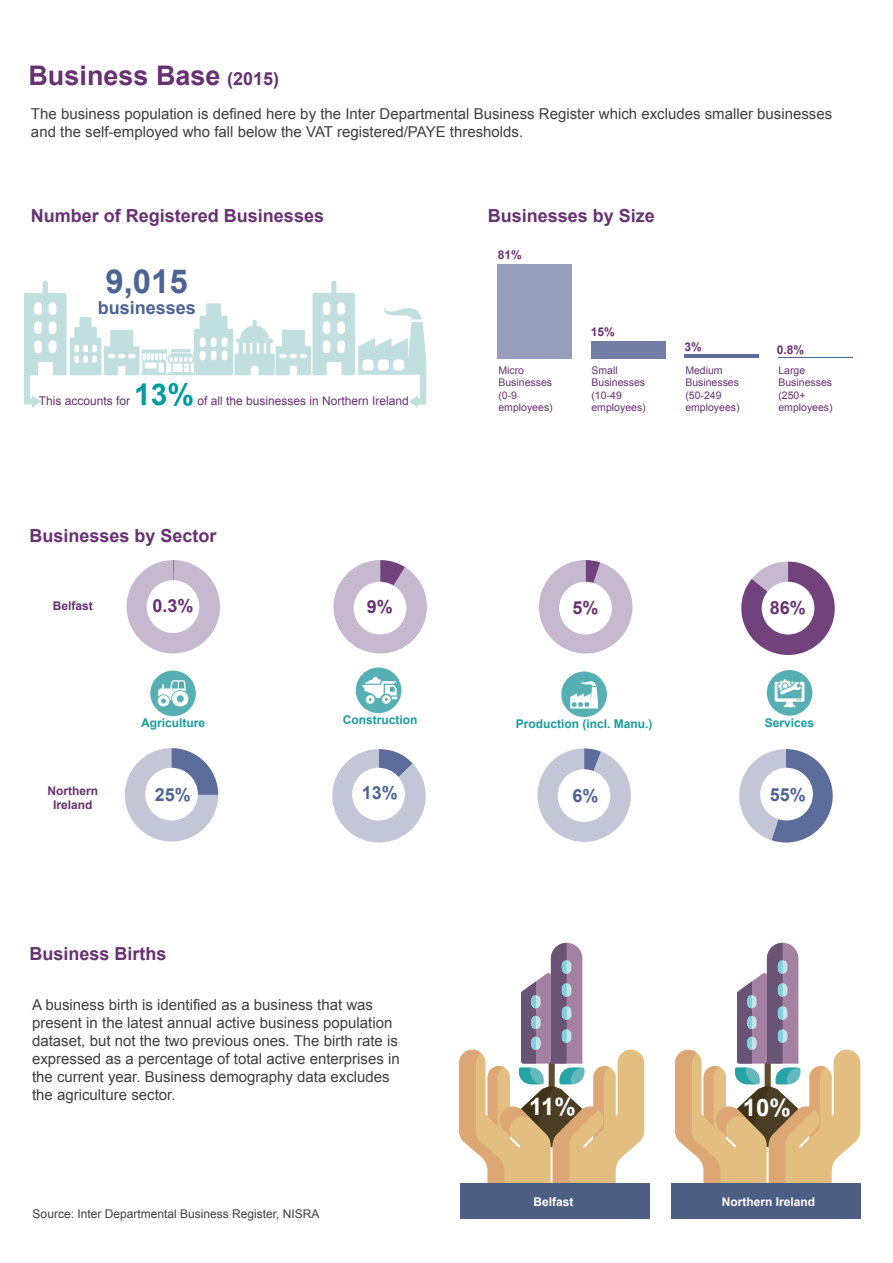
<style>
.page{position:relative;width:893px;height:1263px;background:#fff}
.page>*{position:absolute;margin:0;border:0;box-sizing:border-box;transform-origin:0 0}
.t1{font:700 33px "Arial";color:#4d6394}
.t2{font:700 30px "Arial";color:#029c9f}
.t3{font:700 27px "Arial";color:#683172}
.t4{font:700 24px "Arial";color:#fff}
.t5{font:700 18px "Arial";color:#683172}
.t6{font:700 18px "Arial";color:#4d6394}
.t7{font:15px/18px "Arial";color:#3e3e3f}
.t8{font:700 12px "Arial";color:#1a9b9f}
.t9{font:12px "Arial";color:#683172}
.t10{font:12px "Arial";color:#3e3e3f}
.t11{font:700 12px/14.4px "Arial";color:#683172;text-align:center}
.t12{font:700 12px "Arial";color:#fff}
.t13{font:700 12px "Arial";color:#653272}
.t14{font:10.5px/12.6px "Arial";color:#683172}
.s1{font-size:18px}
</style>
<div class="page">
<hr style="left:778px;top:357px;width:74px;height:1px;background:#4d6394">
<hr style="left:684px;top:355px;width:75px;height:3px;background:#5c6d9b">
<div style="left:591px;top:341px;width:74px;height:17px;background:#737ea6"></div>
<div style="left:497px;top:264px;width:75px;height:94px;background:#969ebc"></div>
<div style="left:126px;top:560px;width:94px;height:94px;background:#c5b8cf;border-radius:46px"></div>
<svg style="left:173px;top:560px;width:1px;height:20px"></svg>
<svg style="left:333px;top:560px;width:94px;height:94px"></svg>
<svg style="left:539px;top:560px;width:94px;height:94px"></svg>
<svg style="left:741px;top:562px;width:94px;height:93px"></svg>
<svg style="left:125px;top:748px;width:93px;height:93px"></svg>
<svg style="left:332px;top:749px;width:94px;height:94px"></svg>
<svg style="left:537px;top:748px;width:94px;height:94px"></svg>
<svg style="left:739px;top:749px;width:94px;height:93px"></svg>
<div style="left:147px;top:580px;width:52px;height:53px;background:#fff;border-radius:50%"></div>
<div style="left:354px;top:582px;width:52px;height:52px;background:#fff;border-radius:50%"></div>
<div style="left:559px;top:582px;width:53px;height:52px;background:#fff;border-radius:50%"></div>
<div style="left:762px;top:582px;width:52px;height:52px;background:#fff;border-radius:50%"></div>
<div style="left:145px;top:768px;width:53px;height:52px;background:#fff;border-radius:50%"></div>
<div style="left:352px;top:768px;width:53px;height:52px;background:#fff;border-radius:50%"></div>
<div style="left:558px;top:769px;width:52px;height:53px;background:#fff;border-radius:50%"></div>
<div style="left:760px;top:768px;width:53px;height:52px;background:#fff;border-radius:50%"></div>
<div style="left:767px;top:670px;width:45px;height:46px;background:#56afb2;border-radius:50%"></div>
<div style="left:356px;top:667px;width:45px;height:46px;background:#56afb2;border-radius:50%"></div>
<div style="left:561px;top:671px;width:46px;height:46px;background:#56afb2;border-radius:50%"></div>
<div style="left:150px;top:670px;width:46px;height:46px;background:#56afb2;border-radius:50%"></div>
<svg style="left:570px;top:681px;width:28px;height:27px"></svg>
<svg style="left:363px;top:677px;width:34px;height:27px"></svg>
<svg style="left:775px;top:679px;width:29px;height:28px"></svg>
<svg style="left:158px;top:680px;width:30px;height:26px"></svg>
<svg style="left:24px;top:281px;width:402px;height:127px"></svg>
<svg style="left:459px;top:943px;width:185px;height:240px"></svg>
<svg style="left:675px;top:943px;width:185px;height:240px"></svg>
<div style="left:460px;top:1183px;width:190px;height:35px;background:#4e5d83"></div>
<div style="left:671px;top:1183px;width:190px;height:35px;background:#4e5d83"></div>
<h3 class="t3" style="left:28px;top:56px;width:252px">Business Base <span class="s1">(2015)</span></h3>
<p class="t7" style="left:31px;top:104px;width:803px">The business population is defined here by the Inter Departmental Business Register which excludes smaller businesses and the self-employed who fall below the VAT registered/PAYE thresholds.</p>
<p class="t5" style="left:31px;top:203px;width:295px">Number of Registered Businesses</p>
<h1 class="t1" style="left:105px;top:258px;width:84px">9,015</h1>
<p class="t6" style="left:98px;top:295px;width:100px">businesses</p>
<h2 class="t2" style="left:134px;top:373px;width:62px">13%</h2>
<p class="t9" style="left:39px;top:392px;width:93px">This accounts for</p>
<p class="t9" style="left:197px;top:392px;width:213px">of all the businesses in Northern Ireland</p>
<p class="t5" style="left:30px;top:523px;width:189px">Businesses by Sector</p>
<p class="t5" style="left:488px;top:203px;width:169px">Businesses by Size</p>
<p class="t11" style="left:498px;top:247px;width:26px">81%</p>
<p class="t11" style="left:591px;top:325px;width:26px">15%</p>
<p class="t11" style="left:685px;top:340px;width:19px">3%</p>
<p class="t11" style="left:777px;top:343px;width:29px">0.8%</p>
<p class="t14" style="left:498px;top:363px;width:56px">Micro<br>Businesses (0-9 employees)</p>
<p class="t14" style="left:591px;top:363px;width:56px">Small<br>Businesses (10-49 employees)</p>
<p class="t14" style="left:685px;top:363px;width:56px">Medium<br>Businesses (50-249 employees)</p>
<p class="t14" style="left:778px;top:363px;width:56px">Large<br>Businesses (250+ employees)</p>
<p class="t13" style="left:53px;top:597px;width:42px">Belfast</p>
<p class="t11" style="left:48px;top:784px;width:52px">Northern<br>Ireland</p>
<p class="t5" style="left:152px;top:593px;width:43px">0.3%</p>
<p class="t5" style="left:367px;top:594px;width:28px">9%</p>
<p class="t5" style="left:572px;top:595px;width:28px">5%</p>
<p class="t5" style="left:770px;top:595px;width:38px">86%</p>
<p class="t8" style="left:343px;top:711px;width:76px">Construction</p>
<p class="t8" style="left:765px;top:714px;width:51px">Services</p>
<p class="t8" style="left:141px;top:714px;width:66px">Agriculture</p>
<p class="t8" style="left:516px;top:716px;width:138px">Production (incl. Manu.)</p>
<p class="t6" style="left:155px;top:782px;width:38px">25%</p>
<p class="t6" style="left:362px;top:780px;width:38px">13%</p>
<p class="t6" style="left:572px;top:783px;width:28px">6%</p>
<p class="t6" style="left:770px;top:782px;width:38px">55%</p>
<p class="t5" style="left:30px;top:941px;width:139px">Business Births</p>
<p class="t7" style="left:32px;top:995px;width:369px">A business birth is identified as a business that was present in the latest annual active business population dataset, but not the two previous ones. The birth rate is expressed as a percentage of total active enterprises in the current year. Business demography data excludes the agriculture sector.</p>
<p class="t10" style="left:33px;top:1206px;width:288px">Source: Inter Departmental Business Register, NISRA</p>
<h3 class="t4" style="left:529px;top:1089px;width:48px">11%</h3>
<h3 class="t4" style="left:743px;top:1091px;width:50px">10%</h3>
<p class="t12" style="left:534px;top:1193px;width:42px">Belfast</p>
<p class="t12" style="left:722px;top:1193px;width:95px">Northern Ireland</p>
</div>
